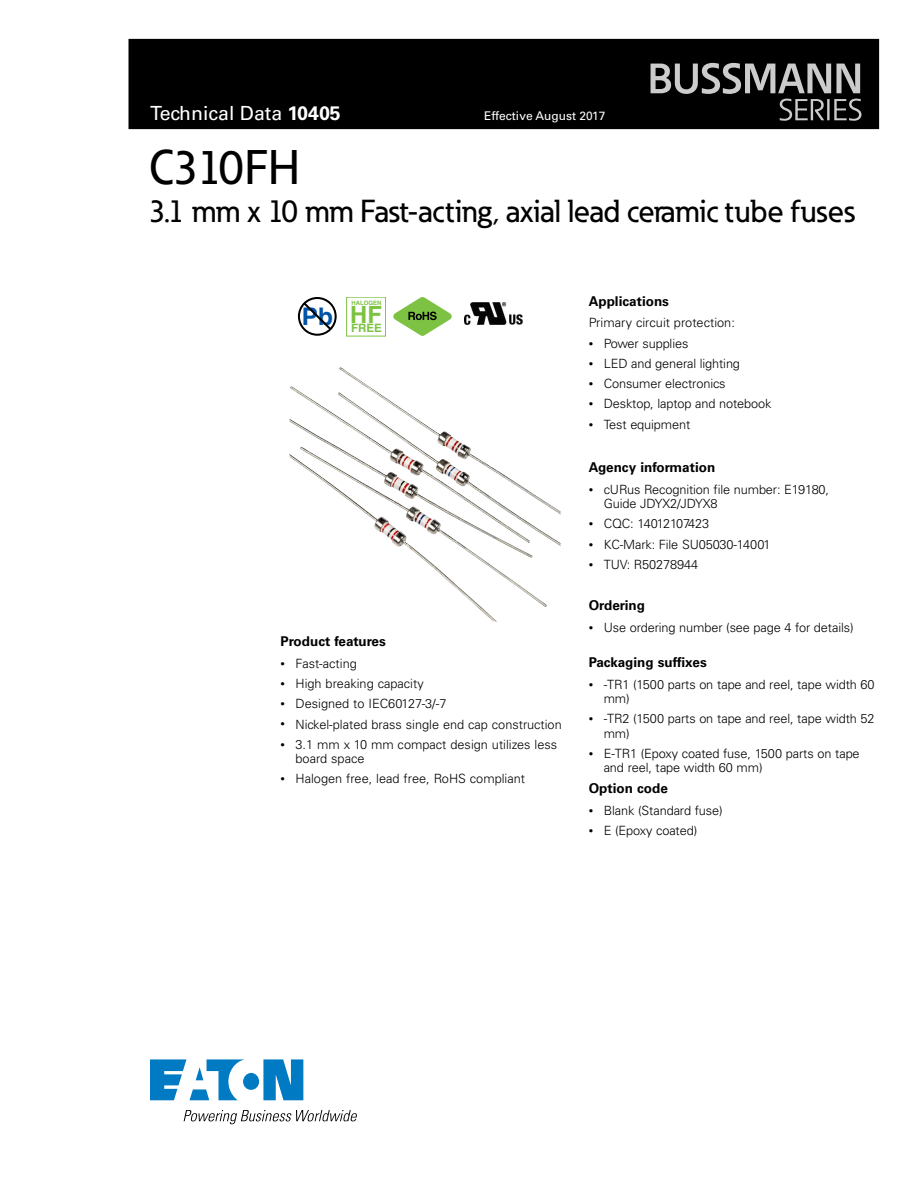
<style>
.page{position:relative;width:918px;height:1188px;background:#fff}
.page>*{position:absolute;margin:0;border:0;box-sizing:border-box;transform-origin:0 0}
.t1{font:500 48px "Eaton";color:#000}
.t2{font:500 31.5px "Eaton";letter-spacing:-.01em;color:#000}
.t3{font:700 24.3px "Helvetica";color:#0054a6}
.t4{font:700 23.7px "Helvetica";color:#7dc242}
.t5{font:19.5px "Univers LT Std";color:#fff}
.t6{font:700 13.5px "Univers LT Std";color:#000}
.t7{font:300 12.75px/14.2px "Univers";letter-spacing:-.01em;color:#000}
.t8{font:12px "Univers LT Std";color:#fff}
.t9{font:700 11.55px "Helvetica";color:#7dc242}
.t10{font:700 6px "Helvetica";color:#7dc242}
.s1{font-weight:700}
.s2{font-size:9px}
</style>
<div class="page">
<div style="left:129px;top:39px;width:750px;height:90px;background:#000"></div>
<svg style="left:651px;top:63px;width:210px;height:58px"></svg>
<svg style="left:150px;top:1059px;width:153px;height:41px"></svg>
<svg style="left:184px;top:1110px;width:173px;height:14px"></svg>
<img style="left:464px;top:302px;width:58px;height:22px">
<svg style="left:298px;top:297px;width:39px;height:39px"></svg>
<div style="left:346px;top:297px;width:40px;height:39px;border:1px solid #7dc242"></div>
<svg style="left:393px;top:297px;width:59px;height:39px"></svg>
<img style="left:290px;top:367px;width:271px;height:179px">
<h3 class="t5" style="left:150px;top:102px;width:192px">Technical Data <span class="s1">10405</span></h3>
<p class="t8" style="left:484px;top:109px;width:123px">Effective August 2017</p>
<h1 class="t1" style="left:149px;top:138px;width:153px">C310FH</h1>
<h2 class="t2" style="left:149px;top:192px;width:707px">3.1 mm x 10 mm Fast-acting, axial lead ceramic tube fuses</h2>
<h3 class="t3" style="left:302px;top:301px;width:33px">Pb</h3>
<p class="t10" style="left:352px;top:300px;width:32px">HALOGEN</p>
<h3 class="t4" style="left:350px;top:300px;width:33px">HF</h3>
<p class="t9" style="left:351px;top:321px;width:32px">FREE</p>
<p class="t6" style="left:280px;top:633px;width:107px">Product features</p>
<p class="t7" style="left:280px;top:656px;width:78px"><span class="s2">•</span> Fast-acting</p>
<p class="t7" style="left:280px;top:676px;width:145px"><span class="s2">•</span> High breaking capacity</p>
<p class="t7" style="left:280px;top:697px;width:167px"><span class="s2">•</span> Designed to IEC60127-3/-7</p>
<p class="t7" style="left:280px;top:717px;width:283px"><span class="s2">•</span> Nickel-plated brass single end cap construction</p>
<p class="t7" style="left:296px;top:737px;width:263px;text-indent:-15px"><span class="s2">•</span> 3.1 mm x 10 mm compact design utilizes less board space</p>
<p class="t7" style="left:280px;top:772px;width:246px"><span class="s2">•</span> Halogen free, lead free, RoHS compliant</p>
<p class="t6" style="left:589px;top:293px;width:82px">Applications</p>
<p class="t7" style="left:589px;top:316px;width:148px">Primary circuit protection:</p>
<p class="t7" style="left:589px;top:336px;width:101px"><span class="s2">•</span> Power supplies</p>
<p class="t7" style="left:589px;top:356px;width:153px"><span class="s2">•</span> LED and general lighting</p>
<p class="t7" style="left:589px;top:377px;width:138px"><span class="s2">•</span> Consumer electronics</p>
<p class="t7" style="left:589px;top:397px;width:184px"><span class="s2">•</span> Desktop, laptop and notebook</p>
<p class="t7" style="left:589px;top:417px;width:103px"><span class="s2">•</span> Test equipment</p>
<p class="t6" style="left:589px;top:459px;width:128px">Agency information</p>
<p class="t7" style="left:604px;top:482px;width:227px;text-indent:-15px"><span class="s2">•</span> cURus Recognition file number: E19180,<br>Guide JDYX2/JDYX8</p>
<p class="t7" style="left:589px;top:517px;width:122px"><span class="s2">•</span> CQC: 14012107423</p>
<p class="t7" style="left:589px;top:537px;width:183px"><span class="s2">•</span> KC-Mark: File SU05030-14001</p>
<p class="t7" style="left:589px;top:557px;width:111px"><span class="s2">•</span> TUV: R50278944</p>
<p class="t6" style="left:589px;top:597px;width:58px">Ordering</p>
<p class="t7" style="left:589px;top:620px;width:266px"><span class="s2">•</span> Use ordering number (see page 4 for details)</p>
<p class="t6" style="left:589px;top:654px;width:120px">Packaging suffixes</p>
<p class="t7" style="left:604px;top:677px;width:272px;text-indent:-15px"><span class="s2">•</span> -TR1 (1500 parts on tape and reel, tape width 60 mm)</p>
<p class="t7" style="left:604px;top:712px;width:272px;text-indent:-15px"><span class="s2">•</span> -TR2 (1500 parts on tape and reel, tape width 52 mm)</p>
<p class="t7" style="left:604px;top:746px;width:257px;text-indent:-15px"><span class="s2">•</span> E-TR1 (Epoxy coated fuse, 1500 parts on tape and reel, tape width 60 mm)</p>
<p class="t6" style="left:589px;top:780px;width:81px">Option code</p>
<p class="t7" style="left:589px;top:803px;width:135px"><span class="s2">•</span> Blank (Standard fuse)</p>
<p class="t7" style="left:589px;top:824px;width:110px"><span class="s2">•</span> E (Epoxy coated)</p>
</div>
